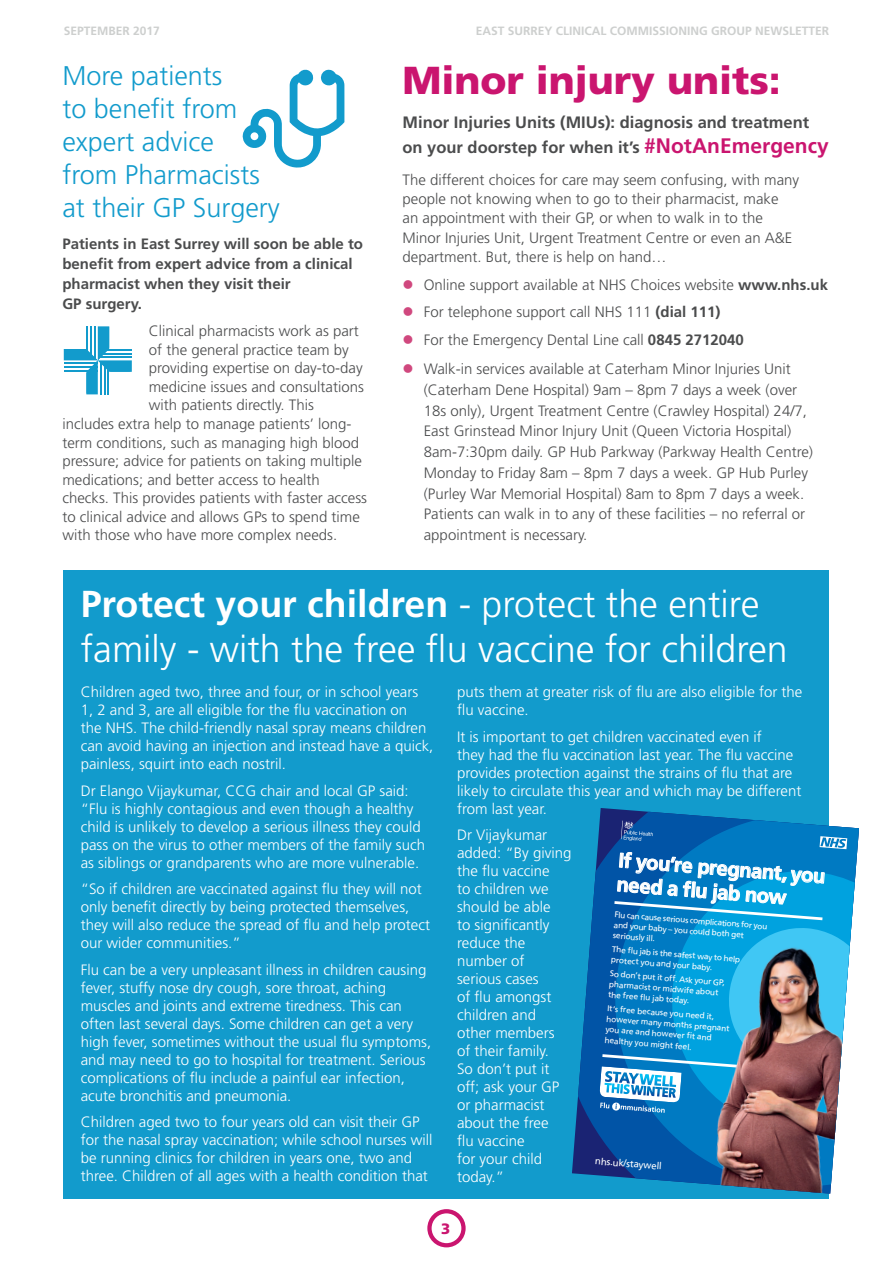
<style>
.page{position:relative;width:893px;height:1263px;background:#fff}
.page>*{position:absolute;margin:0;border:0;box-sizing:border-box;transform-origin:0 0}
.body{font:900 39px "Frutiger";color:#ca156f}
.body-2{font:300 37.5px/45px "Frutiger";color:#fff}
.body-3{font:300 27px/32.8px "Frutiger";color:#129bcc}
.t1{font:700 20.25px/23.9px "Frutiger LT";color:#fff}
.body-4{font:700 16.5px/25.2px "Frutiger";color:#4b4c4d}
.body-5{font:300 15px/18px "Frutiger";color:#fff}
.body-6{font:300 15px/19.2px "Frutiger";color:#4b4c4d}
.body_tabs{font:300 15px/20.7px "Frutiger";color:#4b4c4d}
.body-7{font:700 15px/20px "Frutiger";color:#4b4c4d}
.t2{font:900 15px "Frutiger";color:#ca156f}
.t3{font:700 12px "Frutiger";color:#cdcfce}
.t4{font:9.75px "Frutiger LT";color:#fff}
.t5{font:8.25px/10.4px "Frutiger LT";color:#fff}
.s1{font-size:21px;color:#ca156f}
.s2{color:#d0487e}
.s3{font-weight:700}
</style>
<div class="page">
<svg style="left:63px;top:848px;width:1px;height:351px"></svg>
<div style="left:64px;top:571px;width:765px;height:628px;background:#129bcc"></div>
<svg style="left:572px;top:808px;width:259px;height:385px"></svg>
<svg style="left:614px;top:813px;width:222px;height:375px;background:#335b89"></svg>
<svg style="left:671px;top:1113px;width:166px;height:18px;background:#6c687b"></svg>
<svg style="left:599px;top:821px;width:260px;height:292px;background:#378bbb"></svg>
<svg style="left:64px;top:326px;width:68px;height:68px"></svg>
<svg style="left:242px;top:69px;width:102px;height:99px"></svg>
<div style="left:427px;top:1209px;width:39px;height:38px;border:4px solid #ca156f;border-radius:50%"></div>
<p class="t3" style="left:64px;top:24px;width:98px">SEPTEMBER 2017</p>
<p class="t3" style="left:476px;top:24px;width:355px">EAST SURREY CLINICAL COMMISSIONING GROUP NEWSLETTER</p>
<p class="body-3" style="left:62px;top:59px;width:219px">More patients<br>to benefit from expert advice<br>from Pharmacists at their GP Surgery</p>
<p class="body-7" style="left:62px;top:234px;width:302px">Patients in East Surrey will soon be able to benefit from expert advice from a clinical pharmacist when they visit their<br>GP surgery.</p>
<p class="body-6" style="left:149px;top:322px;width:211px">Clinical pharmacists work as part</p>
<p class="body-6" style="left:149px;top:340px;width:201px">of the general practice team by</p>
<p class="body-6" style="left:149px;top:359px;width:215px">providing expertise on day-to-day</p>
<p class="body-6" style="left:149px;top:377px;width:217px">medicine issues and consultations</p>
<p class="body-6" style="left:149px;top:396px;width:167px">with patients directly. This</p>
<p class="body-6" style="left:62px;top:414px;width:291px">includes extra help to manage patients’ long-</p>
<p class="body-6" style="left:62px;top:433px;width:298px">term conditions, such as managing high blood</p>
<p class="body-6" style="left:62px;top:451px;width:301px">pressure; advice for patients on taking multiple</p>
<p class="body-6" style="left:62px;top:470px;width:259px">medications; and better access to health</p>
<p class="body-6" style="left:62px;top:488px;width:306px">checks. This provides patients with faster access</p>
<p class="body-6" style="left:62px;top:507px;width:299px">to clinical advice and allows GPs to spend time</p>
<p class="body-6" style="left:62px;top:525px;width:276px">with those who have more complex needs.</p>
<p class="body" style="left:403px;top:57px;width:380px">Minor injury units:</p>
<p class="body-4" style="left:403px;top:109px;width:428px">Minor Injuries Units (MIUs): diagnosis and treatment on your doorstep for when it’s <span class="s1">#NotAnEmergency</span></p>
<p class="body-6" style="left:403px;top:170px;width:398px">The different choices for care may seem confusing, with many people not knowing when to go to their pharmacist, make<br>an appointment with their GP, or when to walk in to the Minor Injuries Unit, Urgent Treatment Centre or even an A&amp;E department. But, there is help on hand…</p>
<p class="body_tabs" style="left:403px;top:274px;width:427px"><span class="s2">●</span> Online support available at NHS Choices website <span class="s3">www.nhs.uk</span></p>
<p class="body_tabs" style="left:403px;top:302px;width:320px"><span class="s2">●</span> For telephone support call NHS 111 <span class="s3">(dial 111)</span></p>
<p class="body_tabs" style="left:403px;top:329px;width:343px"><span class="s2">●</span> For the Emergency Dental Line call <span class="s3">0845 2712040</span></p>
<p class="body_tabs" style="left:424px;top:359px;width:391px;text-indent:-21px"><span class="s2">●</span> Walk-in services available at Caterham Minor Injuries Unit (Caterham Dene Hospital) 9am – 8pm 7 days a week (over 18s only), Urgent Treatment Centre (Crawley Hospital) 24/7, East Grinstead Minor Injury Unit (Queen Victoria Hospital)<br>8am-7:30pm daily. GP Hub Parkway (Parkway Health Centre)<br>Monday to Friday 8am – 8pm 7 days a week. GP Hub Purley (Purley War Memorial Hospital) 8am to 8pm 7 days a week.<br>Patients can walk in to any of these facilities – no referral or appointment is necessary.</p>
<p class="body-2" style="left:81px;top:581px;width:708px"><span class="s3">Protect your children</span> - protect the entire family - with the free flu vaccine for children</p>
<p class="body-5" style="left:81px;top:683px;width:354px">Children aged two, three and four, or in school years 1, 2 and 3, are all eligible for the flu vaccination on<br>the NHS. The child-friendly nasal spray means children can avoid having an injection and instead have a quick, painless, squirt into each nostril.</p>
<p class="body-5" style="left:81px;top:781px;width:346px">Dr Elango Vijaykumar, CCG chair and local GP said: “Flu is highly contagious and even though a healthy child is unlikely to develop a serious illness they could pass on the virus to other members of the family such as siblings or grandparents who are more vulnerable.</p>
<p class="body-5" style="left:81px;top:880px;width:351px">“So if children are vaccinated against flu they will not only benefit directly by being protected themselves, they will also reduce the spread of flu and help protect our wider communities.”</p>
<p class="body-5" style="left:81px;top:960px;width:352px">Flu can be a very unpleasant illness in children causing fever, stuffy nose dry cough, sore throat, aching muscles and joints and extreme tiredness. This can often last several days. Some children can get a very high fever, sometimes without the usual flu symptoms, and may need to go to hospital for treatment. Serious complications of flu include a painful ear infection, acute bronchitis and pneumonia.</p>
<p class="body-5" style="left:81px;top:1113px;width:353px">Children aged two to four years old can visit their GP for the nasal spray vaccination; while school nurses will be running clinics for children in years one, two and three. Children of all ages with a health condition that</p>
<p class="body-5" style="left:457px;top:683px;width:347px">puts them at greater risk of flu are also eligible for the flu vaccine.</p>
<p class="body-5" style="left:457px;top:727px;width:346px">It is important to get children vaccinated even if<br>they had the flu vaccination last year. The flu vaccine provides protection against the strains of flu that are likely to circulate this year and which may be different from last year.</p>
<p class="body-5" style="left:457px;top:826px;width:116px">Dr Vijaykumar added: “By giving the flu vaccine<br>to children we should be able<br>to significantly reduce the number of serious cases<br>of flu amongst children and other members of their family.<br>So don’t put it off; ask your GP or pharmacist about the free<br>flu vaccine<br>for your child today.”</p>
<p class="t1" style="left:619px;top:849px;width:209px;rotate:4deg">If you’re pregnant, you need a flu jab now</p>
<p class="t5" style="left:615px;top:910px;width:155px;rotate:4deg">Flu can cause serious complications for you and your baby – you could both get seriously ill.</p>
<p class="t5" style="left:612px;top:944px;width:130px;rotate:4deg">The fl u jab is the safest way to help protect you and your baby.</p>
<p class="t5" style="left:610px;top:969px;width:117px;rotate:4deg">So don’t put it off. Ask your GP, pharmacist or midwife about the free fl u jab today.</p>
<p class="t5" style="left:607px;top:1003px;width:125px;rotate:4deg">It’s free because you need it, however many months pregnant you are and however fi t and healthy you might feel.</p>
<p class="t4" style="left:595px;top:1155px;width:68px;rotate:4deg">nhs.uk/staywell</p>
<p class="t2" style="left:441px;top:1220px;width:11px">3</p>
</div>
